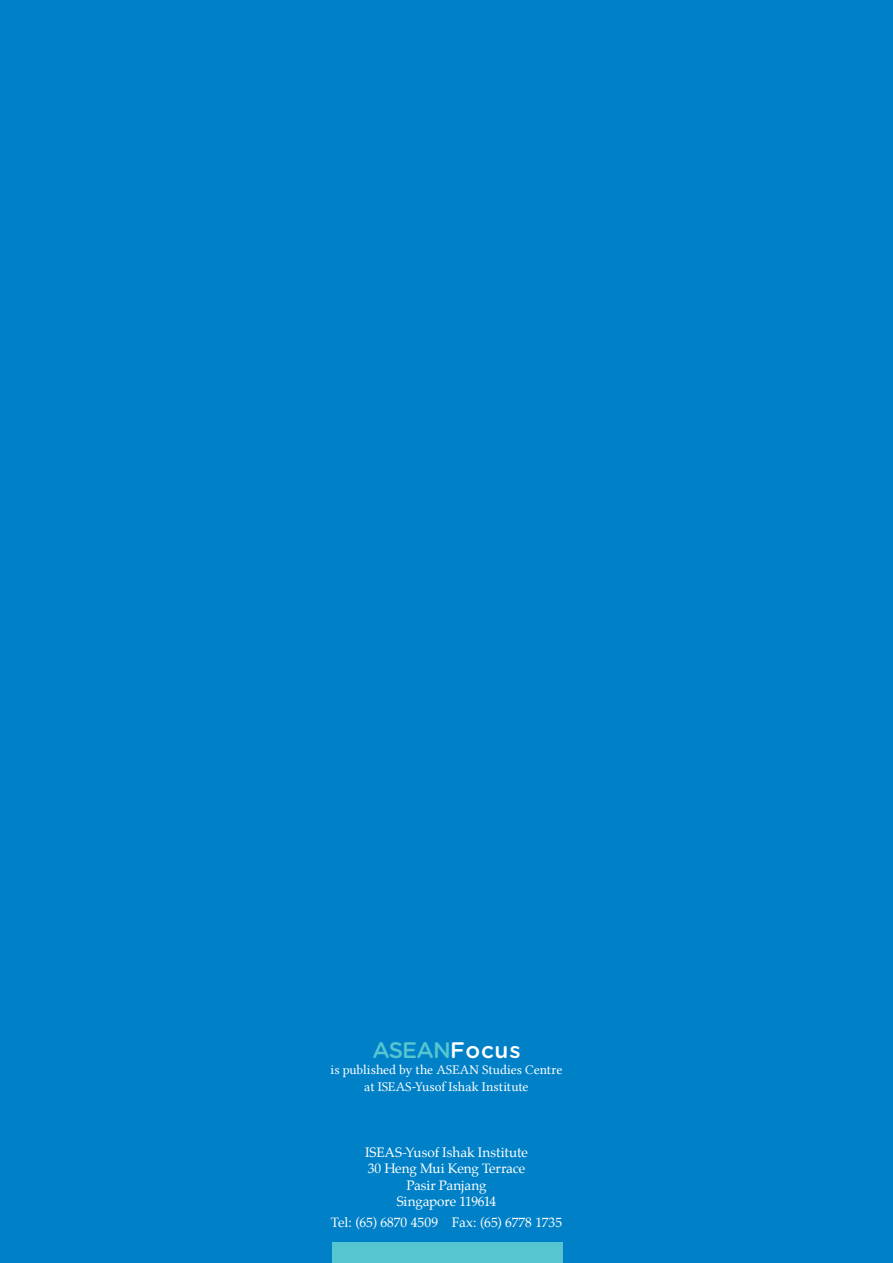
<style>
.page{position:relative;width:893px;height:1263px;background:#0081c7}
.page>*{position:absolute;margin:0;border:0;box-sizing:border-box;transform-origin:0 0}
.t1{font:500 22.5px "Gotham Rounded";letter-spacing:-.03em;color:#56c5d0}
.t2{font:13.5px/16.5px "Palatino";letter-spacing:-.005em;color:#fff;text-align:center}
.t3{font:13.5px/16.5px "Lin Libertine";color:#fff;text-align:center}
.s1{color:#fff}
</style>
<div class="page">
<div style="left:332px;top:1242px;width:231px;height:21px;background:#56c5d0"></div>
<h1 class="t1" style="left:372px;top:1034px;width:150px">ASEAN<span class="s1">Focus</span></h1>
<p class="t3" style="left:331px;top:1061px;width:233px">is published by the ASEAN Studies Centre at ISEAS-Yusof Ishak Institute</p>
<p class="t2" style="left:365px;top:1144px;width:164px">ISEAS-Yusof Ishak Institute<br>30 Heng Mui Keng Terrace<br>Pasir Panjang<br>Singapore 119614</p>
<p class="t2" style="left:331px;top:1214px;width:233px">Tel: (65) 6870 4509 Fax: (65) 6778 1735</p>
</div>
